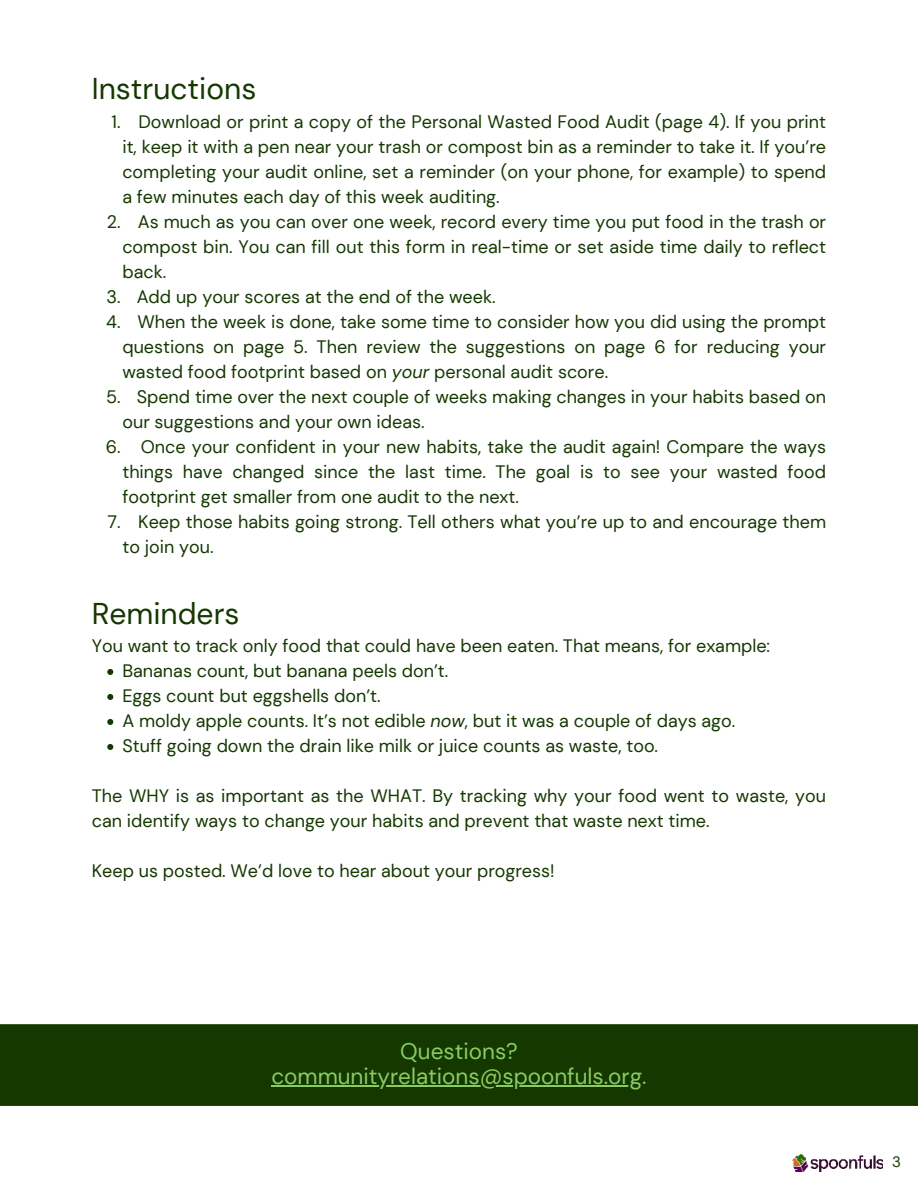
<style>
.page{position:relative;width:918px;height:1188px;background:#fff}
.page>*{position:absolute;margin:0;border:0;box-sizing:border-box;transform-origin:0 0}
.t1{font:30px "DM Sans";color:#153800}
.t2{font:22.5px/24.8px "DM Sans";color:#89cc62;text-align:center}
.t3{font:18px/25px "DM Sans";color:#153800}
.t4{font:15px "DM Sans";color:#153800}
.s1{font-style:italic}
</style>
<div class="page">
<svg style="left:107px;top:669px;width:6px;height:6px"></svg>
<svg style="left:107px;top:694px;width:6px;height:6px"></svg>
<svg style="left:107px;top:719px;width:6px;height:6px"></svg>
<svg style="left:107px;top:744px;width:6px;height:6px"></svg>
<div style="left:0;top:1024px;width:918px;height:82px;background:#153800"></div>
<hr style="left:271px;top:1085px;width:371px;height:1px;background:#89cc62">
<img style="left:793px;top:1155px;width:90px;height:16px">
<h1 class="t1" style="left:92px;top:70px;width:166px">Instructions</h1>
<p class="t3" style="left:122px;top:109px;width:705px;text-align:justify;text-indent:16px">Download or print a copy of the Personal Wasted Food Audit (page 4). If you print it, keep it with a pen near your trash or compost bin as a reminder to take it. If you’re completing your audit online, set a reminder (on your phone, for example) to spend a few minutes each day of this week auditing.</p>
<p class="t3" style="left:112px;top:109px;width:10px">1.</p>
<p class="t3" style="left:122px;top:209px;width:705px;text-align:justify;text-indent:15px">As much as you can over one week, record every time you put food in the trash or compost bin. You can fill out this form in real-time or set aside time daily to reflect back.</p>
<p class="t3" style="left:107px;top:209px;width:15px">2.</p>
<p class="t3" style="left:106px;top:284px;width:391px">3. Add up your scores at the end of the week.</p>
<p class="t3" style="left:137px;top:309px;width:690px">When the week is done, take some time to consider how you did using the prompt</p>
<p class="t3" style="left:122px;top:334px;width:705px">questions on page 5. Then review the suggestions on page 6 for reducing your</p>
<p class="t3" style="left:122px;top:359px;width:487px">wasted food footprint based on <span class="s1">your</span> personal audit score.</p>
<p class="t3" style="left:106px;top:309px;width:16px">4.</p>
<p class="t3" style="left:122px;top:384px;width:705px;text-indent:14px">Spend time over the next couple of weeks making changes in your habits based on our suggestions and your own ideas.</p>
<p class="t3" style="left:106px;top:384px;width:16px">5.</p>
<p class="t3" style="left:122px;top:434px;width:705px;text-align:justify;text-indent:18px">Once your confident in your new habits, take the audit again! Compare the ways things have changed since the last time. The goal is to see your wasted food footprint get smaller from one audit to the next.</p>
<p class="t3" style="left:106px;top:434px;width:16px">6.</p>
<p class="t3" style="left:122px;top:509px;width:705px;text-indent:16px">Keep those habits going strong. Tell others what you’re up to and encourage them to join you.</p>
<p class="t3" style="left:107px;top:509px;width:15px">7.</p>
<h1 class="t1" style="left:92px;top:595px;width:149px">Reminders</h1>
<p class="t3" style="left:122px;top:634px;width:649px;text-indent:-31px">You want to track only food that could have been eaten. That means, for example:<br>Bananas count, but banana peels don’t.<br>Eggs count but eggshells don’t.<br>A moldy apple counts. It’s not edible <span class="s1">now</span>, but it was a couple of days ago.<br>Stuff going down the drain like milk or juice counts as waste, too.</p>
<p class="t3" style="left:92px;top:784px;width:736px">The WHY is as important as the WHAT. By tracking why your food went to waste, you can identify ways to change your habits and prevent that waste next time.</p>
<p class="t3" style="left:92px;top:859px;width:464px">Keep us posted. We’d love to hear about your progress!</p>
<p class="t2" style="left:271px;top:1039px;width:377px">Questions? communityrelations@spoonfuls.org.</p>
<p class="t4" style="left:892px;top:1152px;width:10px">3</p>
</div>
